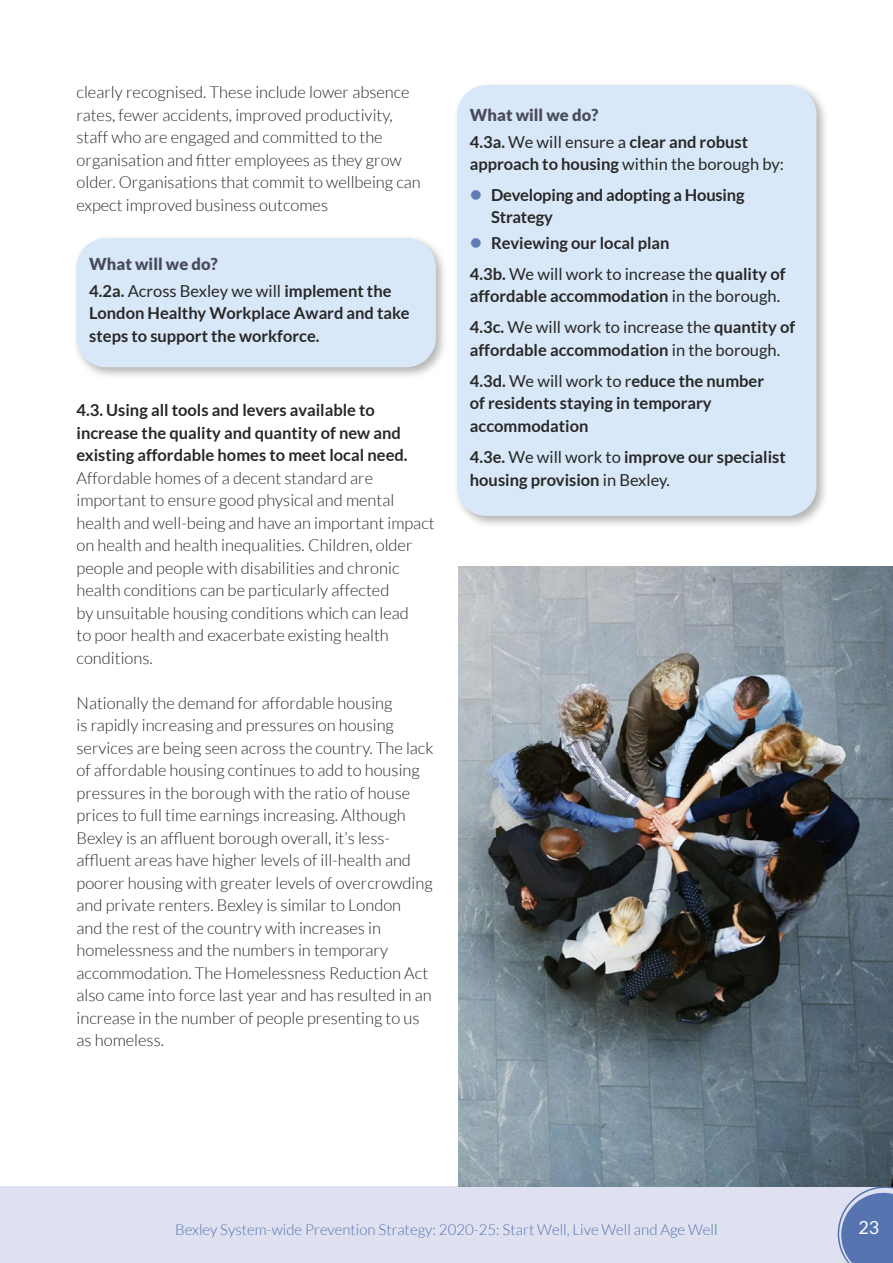
<style>
.page{position:relative;width:893px;height:1263px;background:#fff}
.page>*{position:absolute;margin:0;border:0;box-sizing:border-box;transform-origin:0 0}
.t1{font:18px "Lato";color:#fff}
.P_Body_Text{font:300 16.5px/22.5px "Lato";color:#282827}
.P_Body_Text-2{font:700 16.5px/22.5px "Lato";color:#282827}
.Bullet_Text_o{font:700 16.5px/22.5px "Lato";letter-spacing:-.01em;color:#282827}
.H4_Heading{font:900 16.5px "Lato";color:#494b5c}
.t2{font:300 15px "Lato";color:#5574b0}
.s1{font-weight:400}
.s2{color:#096}
</style>
<div class="page">
<div style="left:0;top:1186px;width:893px;height:77px;background:#dfe1f0"></div>
<svg style="left:838px;top:1186px;width:55px;height:77px"></svg>
<div style="left:453px;top:81px;width:376px;height:447px;background:#000;opacity:.3"></div>
<div style="left:457px;top:85px;width:359px;height:431px;background:#d9e8f8;border-radius:29px"></div>
<img style="left:458px;top:566px;width:434px;height:620px">
<div style="left:72px;top:234px;width:377px;height:146px;background:#000;opacity:.3"></div>
<div style="left:77px;top:238px;width:359px;height:129px;background:#d9e8f8;border-radius:29px"></div>
<p class="P_Body_Text" style="left:77px;top:81px;width:346px">clearly recognised. These include lower absence rates, fewer accidents, improved productivity, staff who are engaged and committed to the organisation and fitter employees as they grow older. Organisations that commit to wellbeing can expect improved business outcomes</p>
<h4 class="H4_Heading" style="left:89px;top:254px;width:130px">What will we do?</h4>
<p class="P_Body_Text-2" style="left:89px;top:279px;width:322px">4.2a. <span class="s1">Across Bexley we will</span> implement the<br>London Healthy Workplace Award and take steps to support the workforce.</p>
<p class="P_Body_Text-2" style="left:77px;top:399px;width:333px">4.3. Using all tools and levers available to increase the quality and quantity of new and existing affordable homes to meet local need.</p>
<p class="P_Body_Text" style="left:77px;top:467px;width:360px">Affordable homes of a decent standard are important to ensure good physical and mental health and well-being and have an important impact on health and health inequalities. Children, older people and people with disabilities and chronic health conditions can be particularly affected<br>by unsuitable housing conditions which can lead<br>to poor health and exacerbate existing health conditions.</p>
<p class="P_Body_Text" style="left:77px;top:692px;width:359px">Nationally the demand for affordable housing<br>is rapidly increasing and pressures on housing services are being seen across the country. The lack of affordable housing continues to add to housing pressures in the borough with the ratio of house prices to full time earnings increasing. Although Bexley is an affluent borough overall, it’s less&shy;affluent areas have higher levels of ill-health and poorer housing with greater levels of overcrowding and private renters. Bexley is similar to London<br>and the rest of the country with increases in homelessness and the numbers in temporary accommodation. The Homelessness Reduction Act also came into force last year and has resulted in an increase in the number of people presenting to us as homeless.</p>
<h4 class="H4_Heading" style="left:470px;top:105px;width:130px">What will we do?</h4>
<p class="P_Body_Text-2" style="left:470px;top:130px;width:316px">4.3a. <span class="s1">We will ensure a</span> clear and robust approach to housing <span class="s1">within the borough by:</span></p>
<p class="Bullet_Text_o" style="left:491px;top:183px;width:255px">Developing and adopting a Housing<br>Strategy</p>
<p class="Bullet_Text_o" style="left:491px;top:231px;width:180px">Reviewing our local plan</p>
<p class="P_Body_Text-2" style="left:470px;top:262px;width:317px">4.3b. <span class="s1">We will work to increase the</span> quality of affordable accommodation <span class="s1">in the borough.</span></p>
<p class="P_Body_Text-2" style="left:470px;top:316px;width:327px">4.3c. <span class="s1">We will work to increase the</span> quantity of affordable accommodation <span class="s1">in the borough.</span></p>
<p class="P_Body_Text-2" style="left:470px;top:369px;width:296px">4.3d. <span class="s1">We will work to r</span>educe the number of residents staying in temporary accommodation</p>
<p class="P_Body_Text-2" style="left:470px;top:445px;width:317px">4.3e. <span class="s1">We will work to</span> improve our specialist housing provision <span class="s1">in Bexley.</span></p>
<p class="t2" style="left:175px;top:1221px;width:544px">Bexley System-wide Prevention Strategy: 2020-25: Start Well, Live Well and Age Wel<span class="s2">l</span></p>
<p class="t1" style="left:858px;top:1218px;width:22px">23</p>
</div>
